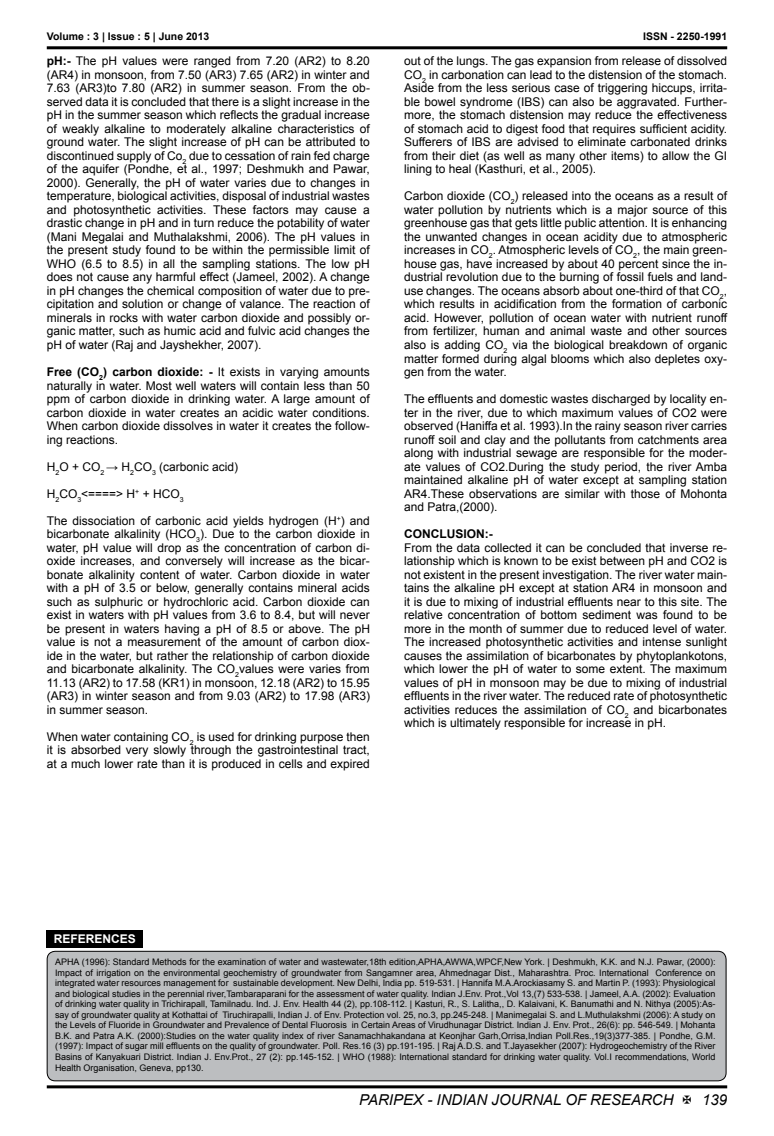
<style>
.page{position:relative;width:774px;height:1136px;background:#fff}
.page>*{position:absolute;margin:0;border:0;box-sizing:border-box;transform-origin:0 0}
.t1{font:italic 15px "Arial";color:#000}
.t2{font:12px/13.5px "Arial";color:#000;text-align:justify}
.t3{font:700 12px "Arial";color:#000}
.t4{font:700 12px "Arial";color:#fff}
.t5{font:700 10.5px "Arial";color:#000}
.t6{font:9px/10.5px "Arial";color:#000;text-align:justify}
.s1{font-weight:700}
</style>
<div class="page">
<hr style="left:47px;top:46px;width:680px;height:3px;background:#000">
<hr style="left:47px;top:1085px;width:680px;height:3px;background:#000">
<div style="left:47px;top:951px;width:679px;height:129px;background:#bcbec0;border-radius:8px"></div>
<div style="left:47px;top:950px;width:679px;height:131px;border:1px solid #000;border-radius:8px"></div>
<div style="left:47px;top:930px;width:96px;height:17px;background:#000"></div>
<p class="t5" style="left:47px;top:33px;width:164px">Volume : 3 | Issue : 5 | June 2013</p>
<p class="t5" style="left:643px;top:33px;width:86px">ISSN - 2250-1991</p>
<p class="t2" style="left:47px;top:55px;width:325px"><span class="s1">pH:-</span> The pH values were ranged from 7.20 (AR2) to 8.20 (AR4) in monsoon, from 7.50 (AR3) 7.65 (AR2) in winter and 7.63 (AR3)to 7.80 (AR2) in summer season. From the ob&shy;served data it is concluded that there is a slight increase in the pH in the summer season which reflects the gradual increase of weakly alkaline to moderately alkaline characteristics of ground water. The slight increase of pH can be attributed to discontinued supply of Co<sub>2</sub> due to cessation of rain fed charge of the aquifer (Pondhe, et al., 1997; Deshmukh and Pawar, 2000). Generally, the pH of water varies due to changes in temperature, biological activities, disposal of industrial wastes and photosynthetic activities. These factors may cause a drastic change in pH and in turn reduce the potability of water (Mani Megalai and Muthalakshmi, 2006). The pH values in the present study found to be within the permissible limit of WHO (6.5 to 8.5) in all the sampling stations. The low pH does not cause any harmful effect (Jameel, 2002). A change in pH changes the chemical composition of water due to pre&shy;cipitation and solution or change of valance. The reaction of minerals in rocks with water carbon dioxide and possibly or&shy;ganic matter, such as humic acid and fulvic acid changes the pH of water (Raj and Jayshekher, 2007).</p>
<p class="t2" style="left:47px;top:366px;width:325px"><span class="s1">Free (CO</span><sub>2</sub><span class="s1">) carbon dioxide: -</span> It exists in varying amounts naturally in water. Most well waters will contain less than 50 ppm of carbon dioxide in drinking water. A large amount of carbon dioxide in water creates an acidic water conditions.<br>When carbon dioxide dissolves in water it creates the follow&shy;ing reactions.</p>
<p class="t2" style="left:47px;top:460px;width:193px">H<sub>2</sub>O + CO<sub>2</sub> → H<sub>2</sub>CO<sub>3</sub> (carbonic acid)</p>
<p class="t2" style="left:47px;top:487px;width:138px">H<sub>2</sub>CO<sub>3</sub>&lt;====&gt; H<sup>+</sup> + HCO<sub>3</sub></p>
<p class="t2" style="left:47px;top:514px;width:325px">The dissociation of carbonic acid yields hydrogen (H<sup>+</sup>) and bicarbonate alkalinity (HCO<sub>3</sub>). Due to the carbon dioxide in water, pH value will drop as the concentration of carbon di&shy;oxide increases, and conversely will increase as the bicar&shy;bonate alkalinity content of water. Carbon dioxide in water with a pH of 3.5 or below, generally contains mineral acids such as sulphuric or hydrochloric acid. Carbon dioxide can exist in waters with pH values from 3.6 to 8.4, but will never be present in waters having a pH of 8.5 or above. The pH value is not a measurement of the amount of carbon diox&shy;ide in the water, but rather the relationship of carbon dioxide and bicarbonate alkalinity. The CO<sub>2</sub>values were varies from 11.13 (AR2) to 17.58 (KR1) in monsoon, 12.18 (AR2) to 15.95 (AR3) in winter season and from 9.03 (AR2) to 17.98 (AR3) in summer season.</p>
<p class="t2" style="left:47px;top:730px;width:325px">When water containing CO<sub>2</sub> is used for drinking purpose then it is absorbed very slowly through the gastrointestinal tract, at a much lower rate than it is produced in cells and expired</p>
<p class="t2" style="left:404px;top:55px;width:325px">out of the lungs. The gas expansion from release of dissolved CO<sub>2</sub> in carbonation can lead to the distension of the stomach.<br>Aside from the less serious case of triggering hiccups, irrita&shy;ble bowel syndrome (IBS) can also be aggravated. Further&shy;more, the stomach distension may reduce the effectiveness of stomach acid to digest food that requires sufficient acidity.<br>Sufferers of IBS are advised to eliminate carbonated drinks from their diet (as well as many other items) to allow the GI lining to heal (Kasthuri, et al., 2005).</p>
<p class="t2" style="left:404px;top:190px;width:325px">Carbon dioxide (CO<sub>2</sub>) released into the oceans as a result of water pollution by nutrients which is a major source of this greenhouse gas that gets little public attention. It is enhancing the unwanted changes in ocean acidity due to atmospheric increases in CO<sub>2</sub>. Atmospheric levels of CO<sub>2</sub>, the main green&shy;house gas, have increased by about 40 percent since the in&shy;dustrial revolution due to the burning of fossil fuels and land&shy;use changes. The oceans absorb about one-third of that CO<sub>2</sub>, which results in acidification from the formation of carbonic acid. However, pollution of ocean water with nutrient runoff from fertilizer, human and animal waste and other sources also is adding CO<sub>2</sub> via the biological breakdown of organic matter formed during algal blooms which also depletes oxy&shy;gen from the water.</p>
<p class="t2" style="left:404px;top:392px;width:325px">The effluents and domestic wastes discharged by locality en&shy;ter in the river, due to which maximum values of CO2 were observed (Haniffa et al. 1993).In the rainy season river carries runoff soil and clay and the pollutants from catchments area along with industrial sewage are responsible for the moder&shy;ate values of CO2.During the study period, the river Amba maintained alkaline pH of water except at sampling station AR4.These observations are similar with those of Mohonta and Patra,(2000).</p>
<p class="t3" style="left:404px;top:529px;width:90px">CONCLUSION:-</p>
<p class="t2" style="left:404px;top:541px;width:325px">From the data collected it can be concluded that inverse re&shy;lationship which is known to be exist between pH and CO2 is not existent in the present investigation. The river water main&shy;tains the alkaline pH except at station AR4 in monsoon and it is due to mixing of industrial effluents near to this site. The relative concentration of bottom sediment was found to be more in the month of summer due to reduced level of water.<br>The increased photosynthetic activities and intense sunlight causes the assimilation of bicarbonates by phytoplankotons, which lower the pH of water to some extent. The maximum values of pH in monsoon may be due to mixing of industrial effluents in the river water. The reduced rate of photosynthetic activities reduces the assimilation of CO<sub>2</sub> and bicarbonates which is ultimately responsible for increase in pH.</p>
<p class="t4" style="left:54px;top:934px;width:84px">REFERENCES</p>
<p class="t6" style="left:55px;top:957px;width:662px">APHA (1996): Standard Methods for the examination of water and wastewater,18th edition,APHA,AWWA,WPCF,New York. | Deshmukh, K.K. and N.J. Pawar, (2000):<br>Impact of irrigation on the environmental geochemistry of groundwater from Sangamner area, Ahmednagar Dist., Maharashtra. Proc. International Conference on integrated water resources management for sustainable development. New Delhi, India pp. 519-531. | Hannifa M.A.Arockiasamy S. and Martin P. (1993): Physiological and biological studies in the perennial river,Tambaraparani for the assessment of water quality. Indian J.Env. Prot.,Vol 13,(7) 533-538. | Jameel, A.A. (2002): Evaluation of drinking water quality in Trichirapall, Tamilnadu. Ind. J. Env. Health 44 (2), pp.108-112. | Kasturi, R., S. Lalitha,, D. Kalaivani, K. Banumathi and N. Nithya (2005):As&shy;say of groundwater quality at Kothattai of Tiruchirapalli, Indian J. of Env. Protection vol. 25, no.3, pp.245-248. | Manimegalai S. and L.Muthulakshmi (2006): A study on the Levels of Fluoride in Groundwater and Prevalence of Dental Fluorosis in Certain Areas of Virudhunagar District. Indian J. Env. Prot., 26(6): pp. 546-549. | Mohanta B.K. and Patra A.K. (2000):Studies on the water quality index of river Sanamachhakandana at Keonjhar Garh,Orrisa,Indian Poll.Res.,19(3)377-385. | Pondhe, G.M. (1997): Impact of sugar mill effluents on the quality of groundwater. Poll. Res.16 (3) pp.191-195. | Raj A.D.S. and T.Jayasekher (2007): Hydrogeochemistry of the River Basins of Kanyakuari District. Indian J. Env.Prot., 27 (2): pp.145-152. | WHO (1988): International standard for drinking water quality. Vol.I recommendations, World Health Organisation, Geneva, pp130.</p>
<p class="t1" style="left:359px;top:1093px;width:316px">PARIPEX - INDIAN JOURNAL OF RESEARCH</p>
<p class="t1" style="left:702px;top:1093px;width:27px">139</p>
</div>
